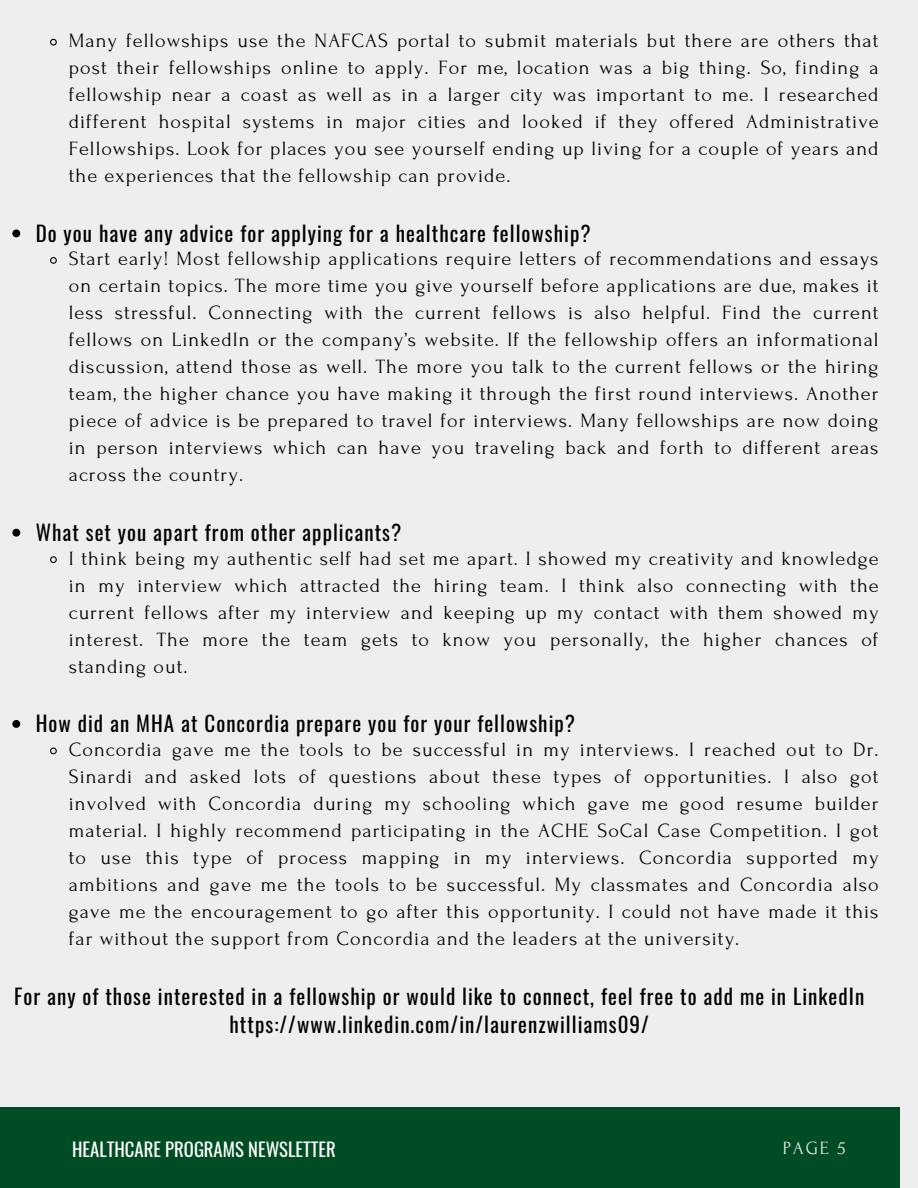
<style>
.page{position:relative;width:918px;height:1188px;background:#eee}
.page>*{position:absolute;margin:0;border:0;box-sizing:border-box;transform-origin:0 0}
.t1{font:21px/28.2px "Oswald";letter-spacing:.05em;color:#000;text-align:center}
.t2{font:20.25px/27px "Forum";letter-spacing:.05em;color:#000;text-align:justify}
.t3{font:18.6px "Oswald";color:#fff}
.t4{font:18.6px "Forum";color:#eee}
</style>
<div class="page">
<svg style="left:50px;top:38px;width:7px;height:8px"></svg>
<svg style="left:12px;top:229px;width:8px;height:8px"></svg>
<svg style="left:50px;top:257px;width:7px;height:7px"></svg>
<svg style="left:12px;top:529px;width:8px;height:8px"></svg>
<svg style="left:50px;top:556px;width:7px;height:7px"></svg>
<svg style="left:12px;top:720px;width:8px;height:8px"></svg>
<svg style="left:50px;top:747px;width:7px;height:8px"></svg>
<div style="left:0;top:1107px;width:900px;height:81px;background:#004c23"></div>
<p class="t2" style="left:69px;top:28px;width:811px">Many fellowships use the NAFCAS portal to submit materials but there are others that post their fellowships online to apply. For me, location was a big thing. So, finding a fellowship near a coast as well as in a larger city was important to me. I researched different hospital systems in major cities and looked if they offered Administrative Fellowships. Look for places you see yourself ending up living for a couple of years and the experiences that the fellowship can provide.</p>
<p class="t1" style="left:36px;top:218px;width:557px">Do you have any advice for applying for a healthcare fellowship?</p>
<p class="t2" style="left:69px;top:246px;width:811px">Start early! Most fellowship applications require letters of recommendations and essays on certain topics. The more time you give yourself before applications are due, makes it less stressful. Connecting with the current fellows is also helpful. Find the current fellows on LinkedIn or the company’s website. If the fellowship offers an informational discussion, attend those as well. The more you talk to the current fellows or the hiring team, the higher chance you have making it through the first round interviews. Another piece of advice is be prepared to travel for interviews. Many fellowships are now doing in person interviews which can have you traveling back and forth to different areas across the country.</p>
<p class="t1" style="left:36px;top:518px;width:367px">What set you apart from other applicants?</p>
<p class="t2" style="left:69px;top:545px;width:811px">I think being my authentic self had set me apart. I showed my creativity and knowledge in my interview which attracted the hiring team. I think also connecting with the current fellows after my interview and keeping up my contact with them showed my interest. The more the team gets to know you personally, the higher chances of standing out.</p>
<p class="t1" style="left:36px;top:709px;width:541px">How did an MHA at Concordia prepare you for your fellowship?</p>
<p class="t2" style="left:69px;top:736px;width:811px">Concordia gave me the tools to be successful in my interviews. I reached out to Dr.<br>Sinardi and asked lots of questions about these types of opportunities. I also got involved with Concordia during my schooling which gave me good resume builder material. I highly recommend participating in the ACHE SoCal Case Competition. I got to use this type of process mapping in my interviews. Concordia supported my ambitions and gave me the tools to be successful. My classmates and Concordia also gave me the encouragement to go after this opportunity. I could not have made it this far without the support from Concordia and the leaders at the university.</p>
<p class="t1" style="left:14px;top:981px;width:852px">For any of those interested in a fellowship or would like to connect, feel free to add me in LinkedIn https://www.linkedin.com/in/laurenzwilliams09/</p>
<p class="t3" style="left:72px;top:1135px;width:265px">HEALTHCARE PROGRAMS NEWSLETTER</p>
<p class="t4" style="left:783px;top:1138px;width:65px">PAGE 5</p>
</div>
